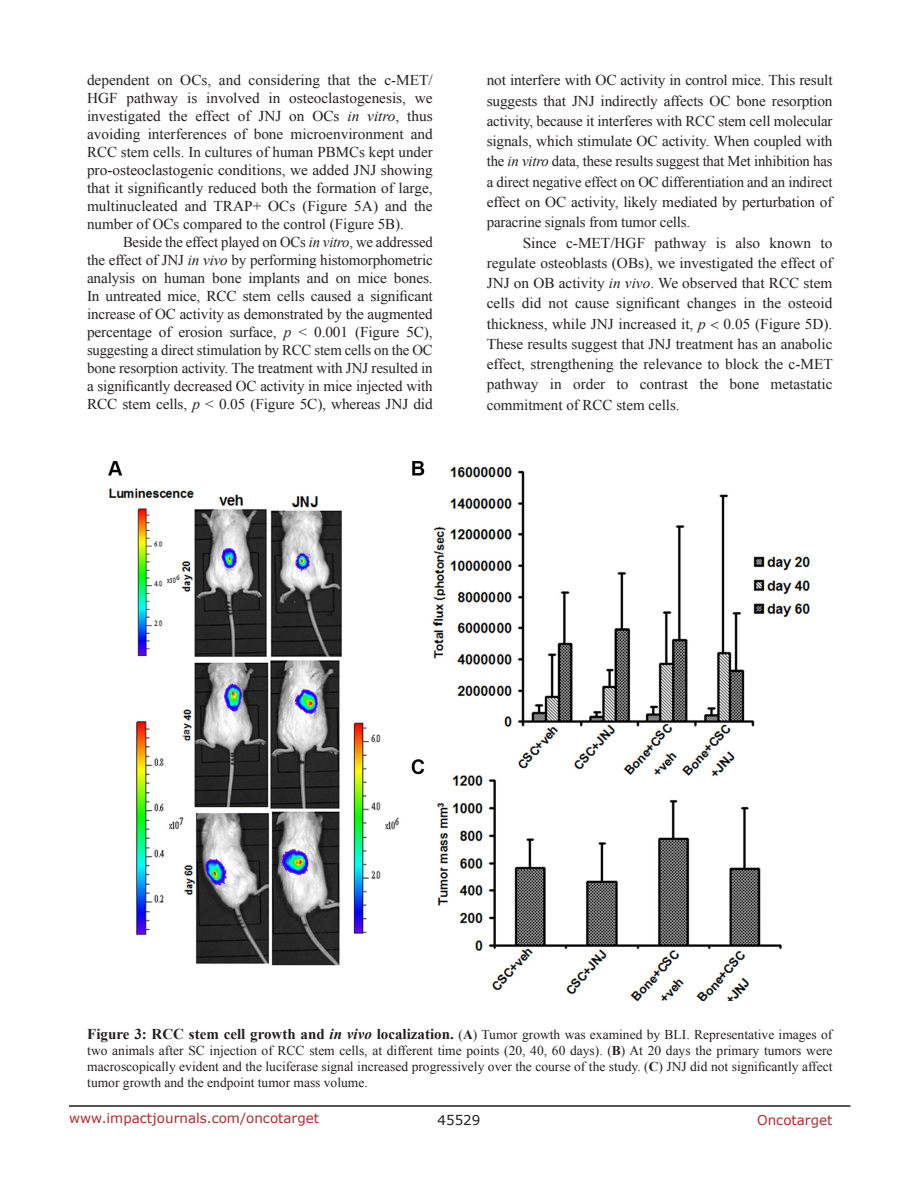
<style>
.page{position:relative;width:918px;height:1188px;background:#fff}
.page>*{position:absolute;margin:0;border:0;box-sizing:border-box;transform-origin:0 0}
.BodyText{font:15px/18px "Times New Roman";letter-spacing:-.005em;color:#231f20;text-align:justify}
.FigureText{font:13.5px/16.2px "Times New Roman";color:#231f20;text-align:justify}
.t1{font:13.5px "Verdana";color:#ac2b31}
.t2{font:13.5px "Verdana";color:#231f20}
.s1{font-style:italic}
.s2{font-weight:700;font-size:15px}
.s3{font-weight:700;font-style:italic;font-size:15px}
.s4{font-weight:700}
</style>
<div class="page">
<hr style="left:69px;top:1105px;width:781px;height:2px;background:#231f20">
<img style="left:109px;top:462px;width:701px;height:539px">
<p class="BodyText" style="left:87px;top:71px;width:347px">dependent on OCs, and considering that the c-MET/ HGF pathway is involved in osteoclastogenesis, we investigated the effect of JNJ on OCs <span class="s1">in vitro</span>, thus avoiding interferences of bone microenvironment and RCC stem cells. In cultures of human PBMCs kept under pro-osteoclastogenic conditions, we added JNJ showing that it significantly reduced both the formation of large, multinucleated and TRAP+ OCs (Figure 5A) and the number of OCs compared to the control (Figure 5B).</p>
<p class="BodyText" style="left:87px;top:233px;width:347px;text-indent:36px">Beside the effect played on OCs <span class="s1">in vitro</span>, we addressed the effect of JNJ <span class="s1">in vivo</span> by performing histomorphometric analysis on human bone implants and on mice bones.<br>In untreated mice, RCC stem cells caused a significant increase of OC activity as demonstrated by the augmented percentage of erosion surface, <span class="s1">p</span> &lt; 0.001 (Figure 5C), suggesting a direct stimulation by RCC stem cells on the OC bone resorption activity. The treatment with JNJ resulted in a significantly decreased OC activity in mice injected with RCC stem cells, <span class="s1">p</span> &lt; 0.05 (Figure 5C), whereas JNJ did</p>
<p class="BodyText" style="left:487px;top:70px;width:347px;line-height:20.2px">not interfere with OC activity in control mice. This result suggests that JNJ indirectly affects OC bone resorption activity, because it interferes with RCC stem cell molecular signals, which stimulate OC activity. When coupled with the <span class="s1">in vitro</span> data, these results suggest that Met inhibition has a direct negative effect on OC differentiation and an indirect effect on OC activity, likely mediated by perturbation of paracrine signals from tumor cells.</p>
<p class="BodyText" style="left:487px;top:232px;width:348px;line-height:20.2px;text-indent:36px">Since c-MET/HGF pathway is also known to regulate osteoblasts (OBs), we investigated the effect of JNJ on OB activity <span class="s1">in vivo</span>. We observed that RCC stem cells did not cause significant changes in the osteoid thickness, while JNJ increased it, <span class="s1">p</span> 0.05 (Figure 5D).<br>These results suggest that JNJ treatment has an anabolic effect, strengthening the relevance to block the c-MET pathway in order to contrast the bone metastatic commitment of RCC stem cells.</p>
<p class="FigureText" style="left:87px;top:1026px;width:747px"><span class="s2">Figure 3: RCC stem cell growth and</span> <span class="s3">in vivo</span> <span class="s2">localization.</span> (<span class="s4">A</span>) Tumor growth was examined by BLI. Representative images of two animals after SC injection of RCC stem cells, at different time points (20, 40, 60 days). (<span class="s4">B</span>) At 20 days the primary tumors were macroscopically evident and the luciferase signal increased progressively over the course of the study. (<span class="s4">C</span>) JNJ did not significantly affect tumor growth and the endpoint tumor mass volume.</p>
<p class="t1" style="left:69px;top:1109px;width:252px">www.impactjournals.com/oncotarget</p>
<p class="t2" style="left:438px;top:1111px;width:44px">45529</p>
<p class="t1" style="left:757px;top:1111px;width:77px">Oncotarget</p>
</div>
